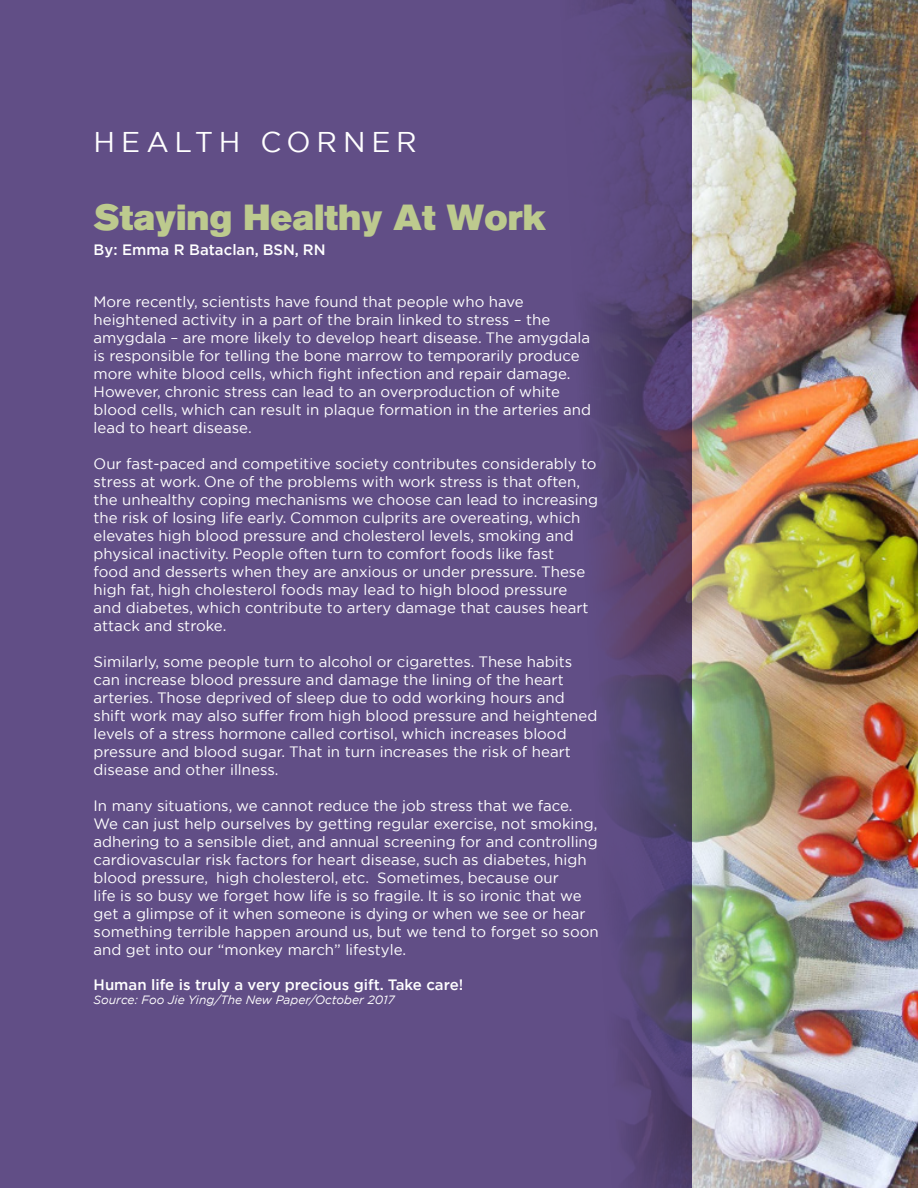
<style>
.page{position:relative;width:918px;height:1188px;background:#fff}
.page>*{position:absolute;margin:0;border:0;box-sizing:border-box;transform-origin:0 0}
.t1{font:36px "Akzidenz Grotesk BQ Super";color:#bdca8e}
.t2{font:28.5px "Gotham";letter-spacing:.2em;color:#fff}
.t3{font:15px/18px "Gotham";color:#fff}
.t4{font:500 15px "Gotham";color:#fff}
.t5{font:italic 12px "Gotham";color:#fff}
</style>
<div class="page">
<div style="left:0;top:0;width:691px;height:1188px;background:#614e86"></div>
<img style="left:587px;top:0;width:331px;height:1188px">
<h2 class="t2" style="left:94px;top:124px;width:325px">HEALTH CORNER</h2>
<h1 class="t1" style="left:94px;top:196px;width:454px">Staying Healthy At Work</h1>
<p class="t4" style="left:94px;top:240px;width:233px">By: Emma R Bataclan, BSN, RN</p>
<p class="t3" style="left:94px;top:293px;width:499px">More recently, scientists have found that people who have heightened activity in a part of the brain linked to stress – the amygdala – are more likely to develop heart disease. The amygdala is responsible for telling the bone marrow to temporarily produce more white blood cells, which fight infection and repair damage.<br>However, chronic stress can lead to an overproduction of white blood cells, which can result in plaque formation in the arteries and lead to heart disease.</p>
<p class="t3" style="left:94px;top:455px;width:506px">Our fast-paced and competitive society contributes considerably to stress at work. One of the problems with work stress is that often, the unhealthy coping mechanisms we choose can lead to increasing the risk of losing life early. Common culprits are overeating, which elevates high blood pressure and cholesterol levels, smoking and physical inactivity. People often turn to comfort foods like fast<br>food and desserts when they are anxious or under pressure. These high fat, high cholesterol foods may lead to high blood pressure and diabetes, which contribute to artery damage that causes heart attack and stroke.</p>
<p class="t3" style="left:94px;top:653px;width:505px">Similarly, some people turn to alcohol or cigarettes. These habits can increase blood pressure and damage the lining of the heart arteries. Those deprived of sleep due to odd working hours and shift work may also suffer from high blood pressure and heightened levels of a stress hormone called cortisol, which increases blood pressure and blood sugar. That in turn increases the risk of heart disease and other illness.</p>
<p class="t3" style="left:94px;top:797px;width:507px">In many situations, we cannot reduce the job stress that we face.<br>We can just help ourselves by getting regular exercise, not smoking, adhering to a sensible diet, and annual screening for and controlling cardiovascular risk factors for heart disease, such as diabetes, high blood pressure, high cholesterol, etc. Sometimes, because our<br>life is so busy we forget how life is so fragile. It is so ironic that we get a glimpse of it when someone is dying or when we see or hear something terrible happen around us, but we tend to forget so soon and get into our “monkey march” lifestyle.</p>
<p class="t4" style="left:94px;top:974px;width:371px">Human life is truly a very precious gift. Take care!</p>
<p class="t5" style="left:94px;top:992px;width:303px">Source: Foo Jie Ying/The New Paper/October 2017</p>
</div>
